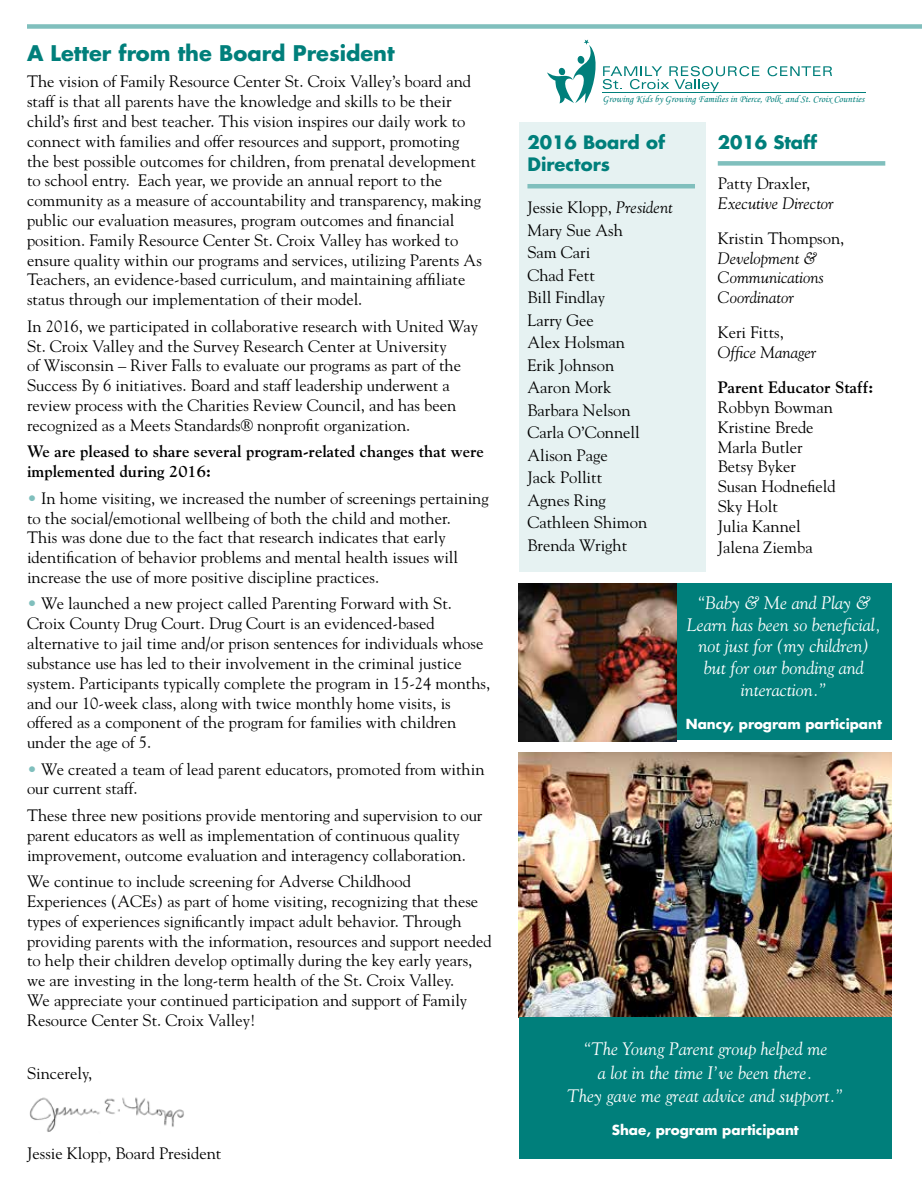
<style>
.page{position:relative;width:922px;height:1186px;background:#fff}
.page>*{position:absolute;margin:0;border:0;box-sizing:border-box;transform-origin:0 0}
.t1{font:700 21px "Futura";color:#007f7b}
.t2{font:italic 18px/21.6px "Goudy";color:#fff;text-align:center}
.t3{font:700 18px/21.6px "Futura";color:#007f7b}
.t4{font:16.5px/19.8px "Goudy";color:#000}
.t5{font:700 16.5px/19.8px "Goudy";color:#000}
.t6{font:italic 16.5px/19.8px "Goudy";color:#000}
.t7{font:700 13.5px "Futura";color:#fff}
.t8{font:10.05px "Monotype Corsiva";color:#007f7b}
.s1{color:#80bfbd}
.s2{font-style:italic}
</style>
<div class="page">
<div style="left:518px;top:122px;width:187px;height:450px;background:#e6f2f2"></div>
<svg style="left:767px;top:66px;width:64px;height:10px"></svg>
<hr style="left:601px;top:92px;width:264px;height:1px;background:#007f7b">
<svg style="left:547px;top:40px;width:212px;height:63px"></svg>
<hr style="left:527px;top:184px;width:167px;height:4px;background:#80bfbd">
<div style="left:27px;top:24px;width:894px;height:5px;background:#80bfbd"></div>
<img style="left:29px;top:1097px;width:155px;height:35px">
<div style="left:676px;top:584px;width:215px;height:156px;background:#007f7b"></div>
<img style="left:518px;top:584px;width:158px;height:157px">
<img style="left:518px;top:753px;width:373px;height:264px">
<div style="left:518px;top:1017px;width:373px;height:142px;background:#007f7b"></div>
<div style="left:717px;top:161px;width:168px;height:5px;background:#80bfbd"></div>
<p class="t1" style="left:27px;top:38px;width:369px">A Letter from the Board President</p>
<p class="t4" style="left:27px;top:71px;width:456px">The vision of Family Resource Center St. Croix Valley’s board and staff is that all parents have the knowledge and skills to be their child’s first and best teacher. This vision inspires our daily work to connect with families and offer resources and support, promoting the best possible outcomes for children, from prenatal development to school entry. Each year, we provide an annual report to the community as a measure of accountability and transparency, making public our evaluation measures, program outcomes and financial position. Family Resource Center St. Croix Valley has worked to ensure quality within our programs and services, utilizing Parents As Teachers, an evidence-based curriculum, and maintaining affiliate status through our implementation of their model.</p>
<p class="t4" style="left:27px;top:316px;width:452px">In 2016, we participated in collaborative research with United Way St. Croix Valley and the Survey Research Center at University<br>of Wisconsin – River Falls to evaluate our programs as part of the Success By 6 initiatives. Board and staff leadership underwent a review process with the Charities Review Council, and has been recognized as a Meets Standards® nonprofit organization.</p>
<p class="t5" style="left:27px;top:442px;width:458px">We are pleased to share several program-related changes that were implemented during 2016:</p>
<p class="t4" style="left:27px;top:488px;width:463px"><span class="s1">•</span> In home visiting, we increased the number of screenings pertaining to the social/emotional wellbeing of both the child and mother.<br>This was done due to the fact that research indicates that early identification of behavior problems and mental health issues will increase the use of more positive discipline practices.</p>
<p class="t4" style="left:27px;top:593px;width:464px"><span class="s1">•</span> We launched a new project called Parenting Forward with St.<br>Croix County Drug Court. Drug Court is an evidenced-based alternative to jail time and/or prison sentences for individuals whose substance use has led to their involvement in the criminal justice system. Participants typically complete the program in 15-24 months, and our 10-week class, along with twice monthly home visits, is offered as a component of the program for families with children under the age of 5.</p>
<p class="t4" style="left:27px;top:758px;width:459px"><span class="s1">•</span> We created a team of lead parent educators, promoted from within our current staff.</p>
<p class="t4" style="left:27px;top:805px;width:457px">These three new positions provide mentoring and supervision to our parent educators as well as implementation of continuous quality improvement, outcome evaluation and interagency collaboration.</p>
<p class="t4" style="left:27px;top:871px;width:466px">We continue to include screening for Adverse Childhood Experiences (ACEs) as part of home visiting, recognizing that these types of experiences significantly impact adult behavior. Through providing parents with the information, resources and support needed to help their children develop optimally during the key early years, we are investing in the long-term health of the St. Croix Valley.<br>We appreciate your continued participation and support of Family Resource Center St. Croix Valley!</p>
<p class="t4" style="left:27px;top:1063px;width:67px">Sincerely,</p>
<p class="t4" style="left:27px;top:1142px;width:196px">Jessie Klopp, Board President</p>
<p class="t8" style="left:602px;top:93px;width:263px">Growing Kids by Growing Families in Pierce, Polk and St. Croix Counties</p>
<p class="t3" style="left:527px;top:131px;width:139px">2016 Board of<br>Directors</p>
<p class="t4" style="left:527px;top:196px;width:147px;line-height:22.5px">Jessie Klopp, <span class="s2">President<br></span>Mary Sue Ash<br>Sam Cari<br>Chad Fett<br>Bill Findlay<br>Larry Gee<br>Alex Holsman<br>Erik Johnson<br>Aaron Mork<br>Barbara Nelson<br>Carla O’Connell<br>Alison Page<br>Jack Pollitt<br>Agnes Ring<br>Cathleen Shimon<br>Brenda Wright</p>
<p class="t3" style="left:717px;top:131px;width:101px">2016 Staff</p>
<p class="t4" style="left:717px;top:173px;width:94px">Patty Draxler,</p>
<p class="t6" style="left:717px;top:193px;width:117px">Executive Director</p>
<p class="t4" style="left:717px;top:228px;width:128px">Kristin Thompson,</p>
<p class="t6" style="left:717px;top:248px;width:108px">Development &amp;<br>Communications<br>Coordinator</p>
<p class="t4" style="left:717px;top:322px;width:67px">Keri Fitts,</p>
<p class="t6" style="left:717px;top:342px;width:100px">Office Manager</p>
<p class="t5" style="left:717px;top:377px;width:157px">Parent Educator Staff:</p>
<p class="t4" style="left:717px;top:397px;width:119px">Robbyn Bowman<br>Kristine Brede<br>Marla Butler<br>Betsy Byker<br>Susan Hodnefield<br>Sky Holt<br>Julia Kannel</p>
<p class="t4" style="left:717px;top:537px;width:96px">Jalena Ziemba</p>
<p class="t2" style="left:686px;top:592px;width:195px">“Baby &amp; Me and Play &amp;<br>Learn has been so beneficial, not just for (my children) but for our bonding and interaction.”</p>
<p class="t7" style="left:685px;top:714px;width:197px">Nancy, program participant</p>
<p class="t2" style="left:567px;top:1037px;width:277px;line-height:23.2px">“The Young Parent group helped me<br>a lot in the time I’ve been there.<br>They gave me great advice and support.”</p>
<p class="t7" style="left:611px;top:1120px;width:188px">Shae, program participant</p>
</div>
